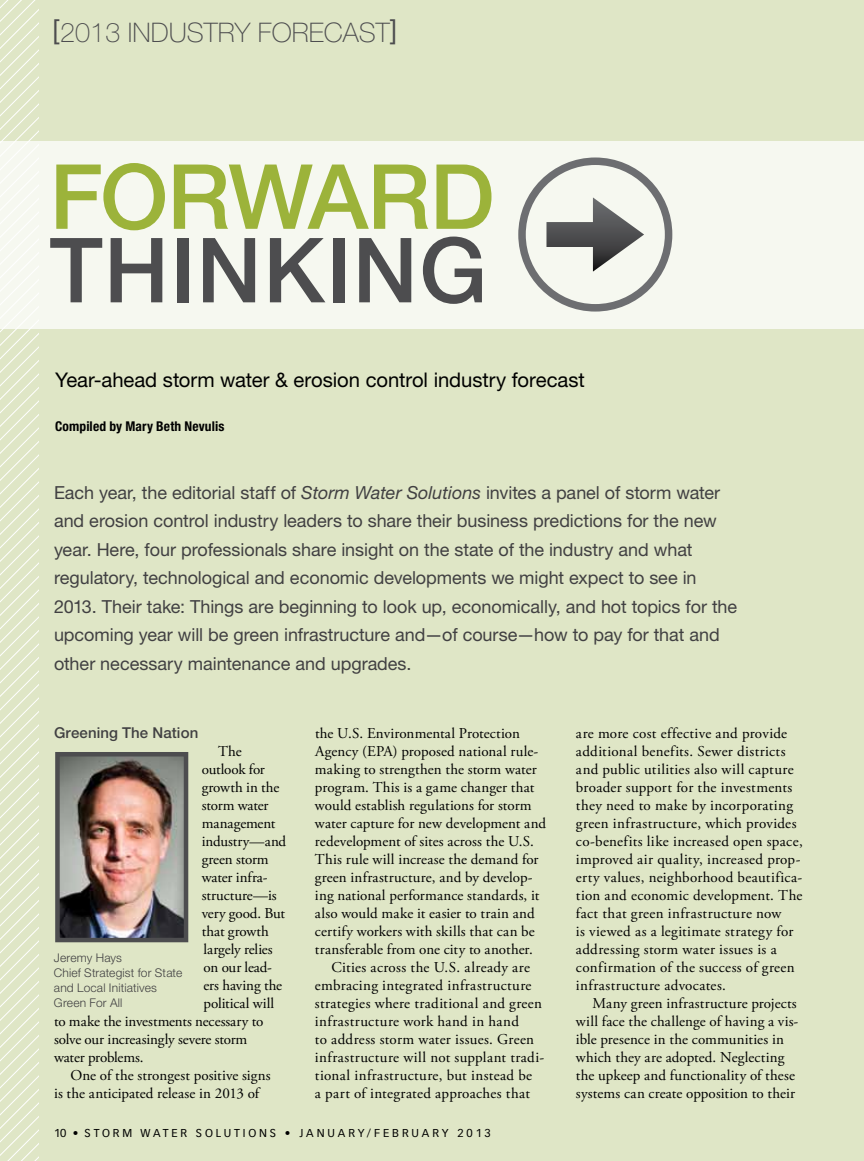
<style>
.page{position:relative;width:864px;height:1161px;background:#dfe6c6}
.page>*{position:absolute;margin:0;border:0;box-sizing:border-box;transform-origin:0 0}
.t1{font:500 90px "Helvetica Neue LT Std";letter-spacing:.015em;color:#4d4d4f}
.t2{font:500 90px "Helvetica Neue LT Std";letter-spacing:-.02em;color:#9cb33a}
.t3{font:100 27px "Helvetica Neue LT Std";color:#4d4d4f}
.t4{font:20.25px "Helvetica Neue LT Std";letter-spacing:-.005em;color:#000}
.t5{font:18px/28.5px "Helvetica Neue LT Std";letter-spacing:-.005em;color:#414042}
.t6{font:15px/18px "Adobe Garamond Pro";letter-spacing:.015em;color:#000}
.t7{font:15px "Adobe Garamond Pro";letter-spacing:-.005em;color:#000}
.t8{font:15px "Adobe Garamond Pro";letter-spacing:-.01em;color:#000}
.t9{font:15px "Adobe Garamond Pro";letter-spacing:-.015em;color:#000}
.t10{font:500 15px "Helvetica Neue LT Std";letter-spacing:.01em;color:#414042}
.t11{font:15px "Adobe Garamond Pro";letter-spacing:-.02em;color:#000}
.t12{font:700 condensed 13.5px "Helvetica Neue LT Std";letter-spacing:.01em;color:#000}
.t13{font:300 12px/15px "Helvetica Neue LT Std";letter-spacing:.015em;color:#414042}
.t14{font:11.25px "Vectora LT Std";letter-spacing:.25em;color:#000}
.s1{font-weight:400}
.s2{font-style:italic}
</style>
<div class="page">
<img style="left:60px;top:757px;width:123px;height:180px">
<div style="left:55px;top:752px;width:133px;height:190px;border:4px solid #4d4d4f"></div>
<svg style="left:0;top:0;width:39px;height:1161px"></svg>
<div style="left:0;top:141px;width:864px;height:188px;background:#f6f8f0"></div>
<div style="left:518px;top:158px;width:154px;height:154px;border:8px solid #6d6e71;border-radius:50%"></div>
<svg style="left:546px;top:197px;width:98px;height:75px"></svg>
<h2 class="t3" style="left:52px;top:17px;width:346px"><span class="s1">[</span>2013 INDUSTRY FORECAST<span class="s1">]</span></h2>
<h1 class="t2" style="left:50px;top:143px;width:447px">Forward</h1>
<h1 class="t1" style="left:50px;top:217px;width:366px">Thinking</h1>
<h3 class="t4" style="left:55px;top:368px;width:531px">Year-ahead storm water &amp; erosion control industry forecast</h3>
<p class="t12" style="left:55px;top:418px;width:171px">Compiled by Mary Beth Nevulis</p>
<p class="t5" style="left:54px;top:478px;width:685px">Each year, the editorial staff of <span class="s2">Storm Water Solutions</span> invites a panel of storm water and erosion control industry leaders to share their business predictions for the new year. Here, four professionals share insight on the state of the industry and what regulatory, technological and economic developments we might expect to see in 2013. Their take: Things are beginning to look up, economically, and hot topics for the upcoming year will be green infrastructure and—of course—how to pay for that and other necessary maintenance and upgrades.</p>
<p class="t10" style="left:54px;top:724px;width:146px">Greening The Nation</p>
<p class="t6" style="left:218px;top:743px;width:25px">The</p>
<p class="t11" style="left:202px;top:760px;width:65px">outlook for</p>
<p class="t6" style="left:202px;top:779px;width:79px">growth in the</p>
<p class="t9" style="left:202px;top:796px;width:68px">storm water</p>
<p class="t7" style="left:202px;top:814px;width:75px">management</p>
<p class="t6" style="left:202px;top:833px;width:86px">industry—and</p>
<p class="t8" style="left:202px;top:850px;width:68px">green storm</p>
<p class="t7" style="left:202px;top:868px;width:67px">water infra-</p>
<p class="t6" style="left:202px;top:887px;width:76px">structure—is</p>
<p class="t8" style="left:202px;top:904px;width:85px">very good. But</p>
<p class="t6" style="left:202px;top:923px;width:69px">that growth</p>
<p class="t7" style="left:204px;top:940px;width:71px">largely relies</p>
<p class="t9" style="left:204px;top:958px;width:70px">on our lead-</p>
<p class="t7" style="left:204px;top:976px;width:80px">ers having the</p>
<p class="t6" style="left:204px;top:995px;width:72px">political will</p>
<p class="t7" style="left:54px;top:1012px;width:211px">to make the investments necessary to</p>
<p class="t8" style="left:54px;top:1030px;width:195px">solve our increasingly severe storm</p>
<p class="t9" style="left:54px;top:1048px;width:91px">water problems.</p>
<p class="t6" style="left:70px;top:1067px;width:202px">One of the strongest positive signs</p>
<p class="t6" style="left:54px;top:1085px;width:207px">is the anticipated release in 2013 of</p>
<p class="t13" style="left:54px;top:950px;width:130px">Jeremy Hays<br>Chief Strategist for State and Local Initiatives<br>Green For All</p>
<p class="t6" style="left:315px;top:725px;width:206px">the U.S. Environmental Protection</p>
<p class="t6" style="left:315px;top:743px;width:225px">Agency (EPA) proposed national rule-</p>
<p class="t6" style="left:315px;top:761px;width:223px">making to strengthen the storm water</p>
<p class="t6" style="left:315px;top:779px;width:221px">program. This is a game changer that</p>
<p class="t6" style="left:315px;top:797px;width:218px">would establish regulations for storm</p>
<p class="t6" style="left:315px;top:815px;width:233px">water capture for new development and</p>
<p class="t6" style="left:315px;top:833px;width:221px">redevelopment of sites across the U.S.</p>
<p class="t6" style="left:315px;top:851px;width:225px">This rule will increase the demand for</p>
<p class="t6" style="left:315px;top:869px;width:219px">green infrastructure, and by develop-</p>
<p class="t6" style="left:315px;top:887px;width:226px">ing national performance standards, it</p>
<p class="t6" style="left:315px;top:905px;width:221px">also would make it easier to train and</p>
<p class="t6" style="left:315px;top:923px;width:221px">certify workers with skills that can be</p>
<p class="t6" style="left:315px;top:941px;width:219px">transferable from one city to another.</p>
<p class="t6" style="left:331px;top:959px;width:200px">Cities across the U.S. already are</p>
<p class="t6" style="left:315px;top:977px;width:218px">embracing integrated infrastructure</p>
<p class="t6" style="left:315px;top:995px;width:228px">strategies where traditional and green</p>
<p class="t6" style="left:315px;top:1013px;width:205px">infrastructure work hand in hand</p>
<p class="t6" style="left:315px;top:1031px;width:221px">to address storm water issues. Green</p>
<p class="t6" style="left:315px;top:1049px;width:231px">infrastructure will not supplant tradi-</p>
<p class="t6" style="left:315px;top:1067px;width:219px">tional infrastructure, but instead be</p>
<p class="t6" style="left:315px;top:1085px;width:217px">a part of integrated approaches that</p>
<p class="t14" style="left:54px;top:1127px;width:438px">10 • STORM WATER SOLUTIONS • JANUARY/FEBRUARY 2013</p>
<p class="t6" style="left:576px;top:725px;width:228px">are more cost effective and provide additional benefits. Sewer districts and public utilities also will capture broader support for the investments they need to make by incorporating green infrastructure, which provides co-benefits like increased open space, improved air quality, increased prop&shy;erty values, neighborhood beautifica&shy;tion and economic development. The fact that green infrastructure now<br>is viewed as a legitimate strategy for addressing storm water issues is a confirmation of the success of green infrastructure advocates.</p>
<p class="t6" style="left:576px;top:995px;width:224px;text-indent:16px">Many green infrastructure projects will face the challenge of having a vis&shy;ible presence in the communities in which they are adopted. Neglecting the upkeep and functionality of these systems can create opposition to their</p>
</div>
